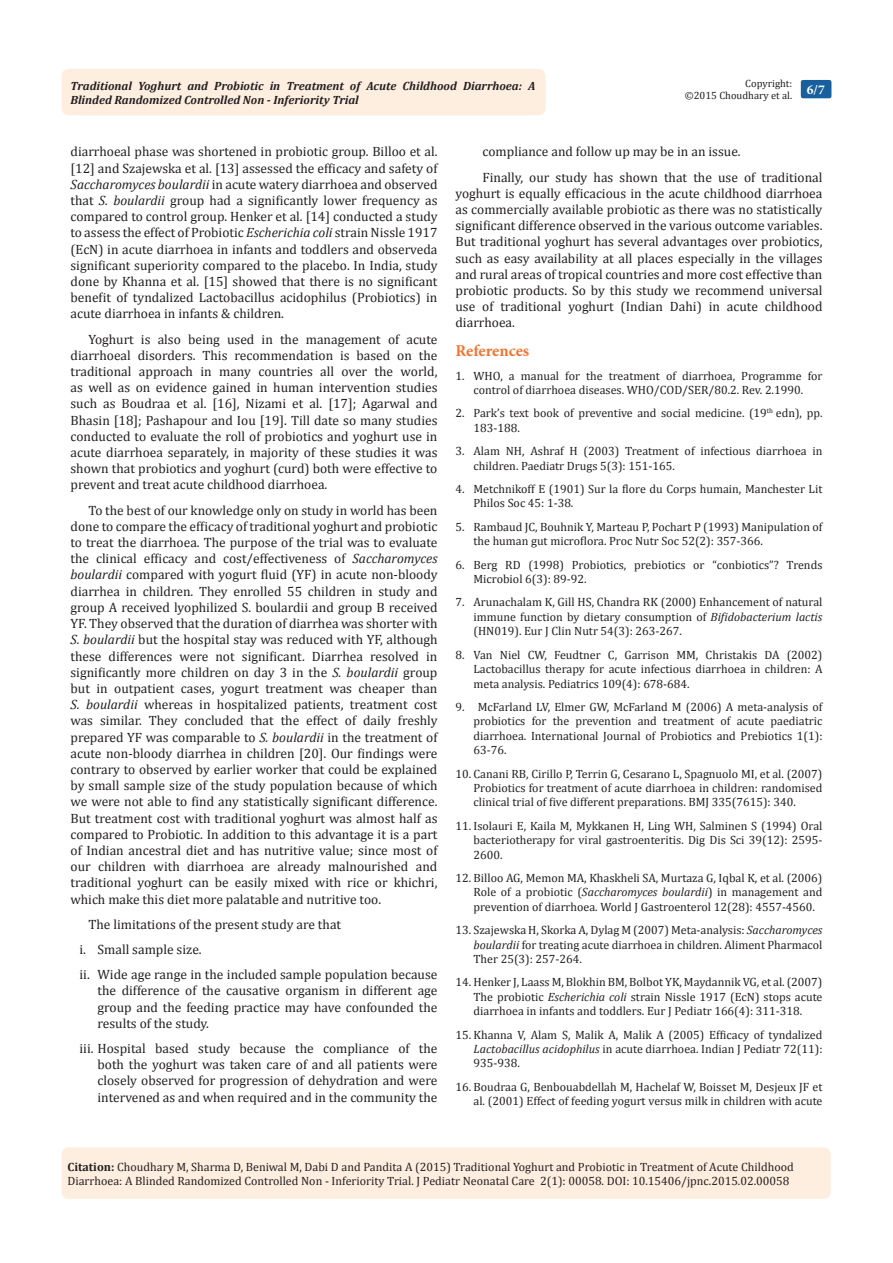
<style>
.page{position:relative;width:893px;height:1263px;background:#fff}
.page>*{position:absolute;margin:0;border:0;box-sizing:border-box;transform-origin:0 0}
.t1{font:700 16.5px "Minion Pro";letter-spacing:-.005em;color:#f37331}
.t2{font:13.5px/16.2px "Cambria";color:#231f20;text-align:justify}
.t3{font:700 13.5px "Minion Pro";color:#fff}
.t4{font:12px/14.4px "Cambria";color:#231f20;text-align:justify}
.t5{font:italic 700 12px/14.4px "Cambria";color:#231f20}
.t6{font:10.5px "Cambria";color:#231f20}
.s1{font-style:italic}
.s2{font-weight:700}
</style>
<div class="page">
<div style="left:62px;top:69px;width:484px;height:47px;background:#feeee0;border-radius:8px"></div>
<div style="left:801px;top:80px;width:30px;height:18px;background:#18609d;border-radius:2px"></div>
<div style="left:62px;top:1147px;width:769px;height:52px;background:#feeee0;border-radius:7px"></div>
<p class="t6" style="left:745px;top:77px;width:48px">Copyright:</p>
<p class="t6" style="left:685px;top:89px;width:109px">©2015 Choudhary et al.</p>
<p class="t5" style="left:70px;top:78px;width:466px">Traditional Yoghurt and Probiotic in Treatment of Acute Childhood Diarrhoea: A<br>Blinded Randomized Controlled Non - Inferiority Trial</p>
<p class="t3" style="left:807px;top:80px;width:19px">6/7</p>
<p class="t2" style="left:70px;top:144px;width:368px">diarrhoeal phase was shortened in probiotic group. Billoo et al. [12] and Szajewska et al. [13] assessed the efficacy and safety of <span class="s1">Saccharomyces boulardii</span> in acute watery diarrhoea and observed that <span class="s1">S. boulardii</span> group had a significantly lower frequency as compared to control group. Henker et al. [14] conducted a study to assess the effect of Probiotic <span class="s1">Escherichia coli</span> strain Nissle 1917 (EcN) in acute diarrhoea in infants and toddlers and observeda significant superiority compared to the placebo. In India, study done by Khanna et al. [15] showed that there is no significant benefit of tyndalized Lactobacillus acidophilus (Probiotics) in acute diarrhoea in infants &amp; children.</p>
<p class="t2" style="left:70px;top:331px;width:368px;text-indent:18px">Yoghurt is also being used in the management of acute diarrhoeal disorders. This recommendation is based on the traditional approach in many countries all over the world, as well as on evidence gained in human intervention studies such as Boudraa et al. [16], Nizami et al. [17]; Agarwal and Bhasin [18]; Pashapour and Iou [19]. Till date so many studies conducted to evaluate the roll of probiotics and yoghurt use in acute diarrhoea separately, in majority of these studies it was shown that probiotics and yoghurt (curd) both were effective to prevent and treat acute childhood diarrhoea.</p>
<p class="t2" style="left:70px;top:502px;width:368px;text-indent:18px">To the best of our knowledge only on study in world has been done to compare the efficacy of traditional yoghurt and probiotic to treat the diarrhoea. The purpose of the trial was to evaluate the clinical efficacy and cost/effectiveness of <span class="s1">Saccharomyces boulardii</span> compared with yogurt fluid (YF) in acute non-bloody diarrhea in children. They enrolled 55 children in study and group A received lyophilized S. boulardii and group B received YF. They observed that the duration of diarrhea was shorter with <span class="s1">S. boulardii</span> but the hospital stay was reduced with YF, although these differences were not significant. Diarrhea resolved in significantly more children on day 3 in the <span class="s1">S. boulardii</span> group but in outpatient cases, yogurt treatment was cheaper than <span class="s1">S. boulardii</span> whereas in hospitalized patients, treatment cost was similar. They concluded that the effect of daily freshly prepared YF was comparable to <span class="s1">S. boulardii</span> in the treatment of acute non-bloody diarrhea in children [20]. Our findings were contrary to observed by earlier worker that could be explained by small sample size of the study population because of which we were not able to find any statistically significant difference.<br>But treatment cost with traditional yoghurt was almost half as compared to Probiotic. In addition to this advantage it is a part of Indian ancestral diet and has nutritive value; since most of our children with diarrhoea are already malnourished and traditional yoghurt can be easily mixed with rice or khichri, which make this diet more palatable and nutritive too.</p>
<p class="t2" style="left:88px;top:916px;width:254px">The limitations of the present study are that</p>
<p class="t2" style="left:80px;top:941px;width:124px">i. Small sample size.</p>
<p class="t2" style="left:98px;top:966px;width:341px;text-indent:-18px">ii. Wide age range in the included sample population because the difference of the causative organism in different age group and the feeding practice may have confounded the results of the study.</p>
<p class="t2" style="left:98px;top:1040px;width:341px;text-indent:-18px">iii. Hospital based study because the compliance of the both the yoghurt was taken care of and all patients were closely observed for progression of dehydration and were intervened as and when required and in the community the</p>
<p class="t2" style="left:482px;top:144px;width:260px">compliance and follow up may be in an issue.</p>
<p class="t2" style="left:455px;top:169px;width:368px;text-indent:27px">Finally, our study has shown that the use of traditional yoghurt is equally efficacious in the acute childhood diarrhoea as commercially available probiotic as there was no statistically significant difference observed in the various outcome variables.<br>But traditional yoghurt has several advantages over probiotics, such as easy availability at all places especially in the villages and rural areas of tropical countries and more cost effective than probiotic products. So by this study we recommend universal use of traditional yoghurt (Indian Dahi) in acute childhood diarrhoea.</p>
<p class="t1" style="left:455px;top:339px;width:75px">References</p>
<p class="t4" style="left:455px;top:368px;width:368px;text-align:center">1. WHO, a manual for the treatment of diarrhoea, Programme for control of diarrhoea diseases. WHO/COD/SER/80.2. Rev. 2.1990.</p>
<p class="t4" style="left:473px;top:406px;width:350px;text-indent:-18px">2. Park’s text book of preventive and social medicine. (19<sup>th</sup> edn), pp.<br>183-188.</p>
<p class="t4" style="left:473px;top:444px;width:350px;text-indent:-18px">3. Alam NH, Ashraf H (2003) Treatment of infectious diarrhoea in children. Paediatr Drugs 5(3): 151-165.</p>
<p class="t4" style="left:473px;top:482px;width:350px;text-indent:-18px">4. Metchnikoff E (1901) Sur la flore du Corps humain, Manchester Lit<br>Philos Soc 45: 1-38.</p>
<p class="t4" style="left:473px;top:519px;width:350px;text-indent:-18px">5. Rambaud JC, Bouhnik Y, Marteau P, Pochart P (1993) Manipulation of the human gut microflora. Proc Nutr Soc 52(2): 357-366.</p>
<p class="t4" style="left:473px;top:557px;width:350px;text-indent:-18px">6. Berg RD (1998) Probiotics, prebiotics or “conbiotics”? Trends<br>Microbiol 6(3): 89-92.</p>
<p class="t4" style="left:473px;top:595px;width:350px;text-indent:-18px">7. Arunachalam K, Gill HS, Chandra RK (2000) Enhancement of natural immune function by dietary consumption of <span class="s1">Bifidobacterium lactis </span>(HN019). Eur J Clin Nutr 54(3): 263-267.</p>
<p class="t4" style="left:473px;top:647px;width:350px;text-indent:-18px">8. Van Niel CW, Feudtner C, Garrison MM, Christakis DA (2002)<br>Lactobacillus therapy for acute infectious diarrhoea in children: A meta analysis. Pediatrics 109(4): 678-684.</p>
<p class="t4" style="left:473px;top:699px;width:350px;text-indent:-18px">9. McFarland LV, Elmer GW, McFarland M (2006) A meta-analysis of probiotics for the prevention and treatment of acute paediatric diarrhoea. International Journal of Probiotics and Prebiotics 1(1):<br>63-76.</p>
<p class="t4" style="left:473px;top:766px;width:350px;text-indent:-18px">10. Canani RB, Cirillo P, Terrin G, Cesarano L, Spagnuolo MI, et al. (2007)<br>Probiotics for treatment of acute diarrhoea in children: randomised clinical trial of five different preparations. BMJ 335(7615): 340.</p>
<p class="t4" style="left:473px;top:818px;width:350px;text-indent:-18px">11. Isolauri E, Kaila M, Mykkanen H, Ling WH, Salminen S (1994) Oral bacteriotherapy for viral gastroenteritis. Dig Dis Sci 39(12): 2595- 2600.</p>
<p class="t4" style="left:473px;top:870px;width:350px;text-indent:-18px">12. Billoo AG, Memon MA, Khaskheli SA, Murtaza G, Iqbal K, et al. (2006)<br>Role of a probiotic (<span class="s1">Saccharomyces boulardii</span>) in management and prevention of diarrhoea. World J Gastroenterol 12(28): 4557-4560.</p>
<p class="t4" style="left:473px;top:923px;width:350px;text-indent:-18px">13. Szajewska H, Skorka A, Dylag M (2007) Meta-analysis: <span class="s1">Saccharomyces boulardii</span> for treating acute diarrhoea in children. Aliment Pharmacol Ther 25(3): 257-264.</p>
<p class="t4" style="left:473px;top:975px;width:350px;text-indent:-18px">14. Henker J, Laass M, Blokhin BM, Bolbot YK, Maydannik VG, et al. (2007)<br>The probiotic <span class="s1">Escherichia coli</span> strain Nissle 1917 (EcN) stops acute diarrhoea in infants and toddlers. Eur J Pediatr 166(4): 311-318.</p>
<p class="t4" style="left:473px;top:1027px;width:350px;text-indent:-18px">15. Khanna V, Alam S, Malik A, Malik A (2005) Efficacy of tyndalized <span class="s1">Lactobacillus acidophilus</span> in acute diarrhoea. Indian J Pediatr 72(11):<br>935-938.</p>
<p class="t4" style="left:455px;top:1079px;width:368px;text-align:right">16. Boudraa G, Benbouabdellah M, Hachelaf W, Boisset M, Desjeux JF et al. (2001) Effect of feeding yogurt versus milk in children with acute</p>
<p class="t4" style="left:68px;top:1159px;width:728px"><span class="s2">Citation:</span> Choudhary M, Sharma D, Beniwal M, Dabi D and Pandita A (2015) Traditional Yoghurt and Probiotic in Treatment of Acute Childhood<br>Diarrhoea: A Blinded Randomized Controlled Non - Inferiority Trial. J Pediatr Neonatal Care 2(1): 00058. DOI: 10.15406/jpnc.2015.02.00058</p>
</div>
